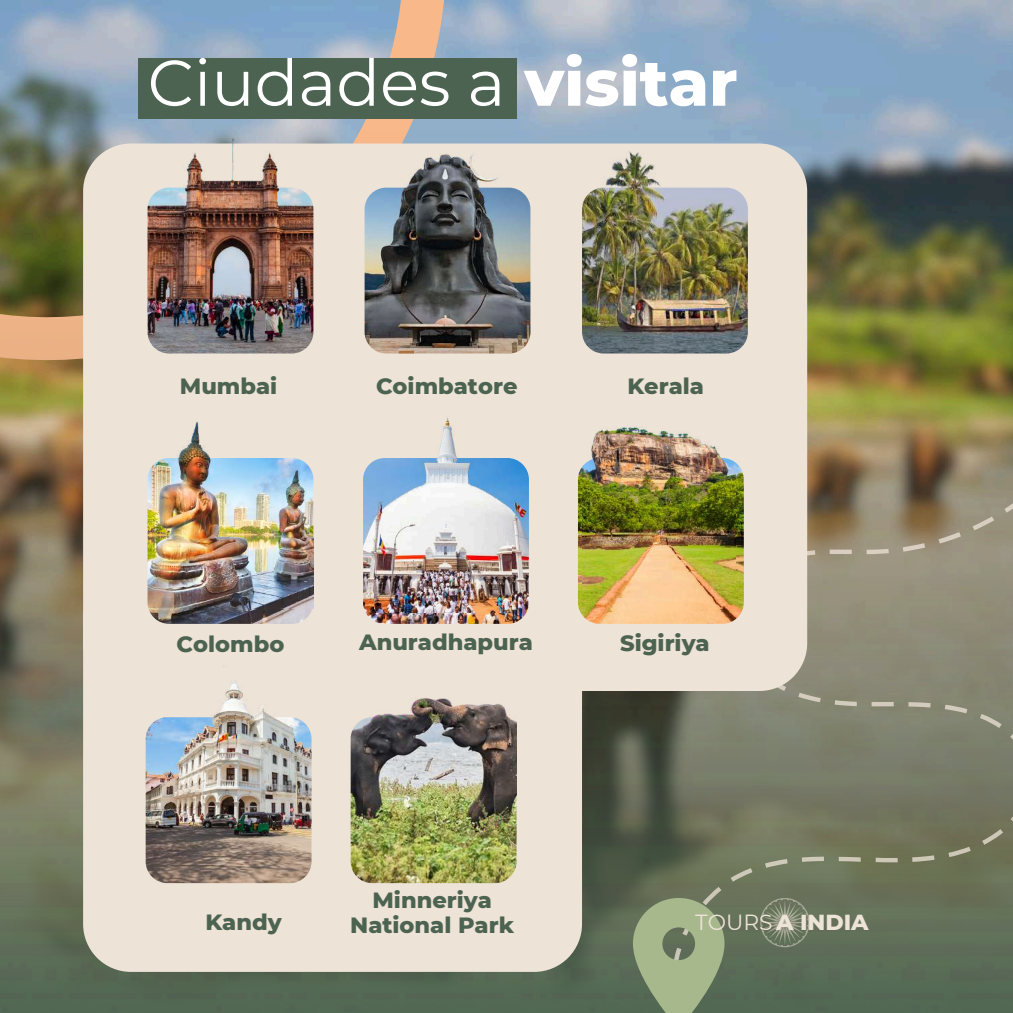
<style>
.page{position:relative;width:1013px;height:1013px;background:#fff}
.page>*{position:absolute;margin:0;border:0;box-sizing:border-box;transform-origin:0 0}
.t1{font:64.38px "Montserrat";color:#fff}
.t2{font:800 22.5px "Montserrat";color:#4d6351}
.t3{font:800 22.12px "Montserrat";color:#ede3d7}
.s1{font-weight:800}
.s2{font-weight:400;font-size:21.88px}
</style>
<div class="page">
<svg style="left:0;top:0;width:607px;height:83px;background:#9dafc4"></svg>
<img style="left:0;top:83px;width:1012px;height:929px">
<svg style="left:656px;top:463px;width:356px;height:548px;background:#777a64"></svg>
<svg style="left:633px;top:898px;width:91px;height:114px;background:#8fa07c"></svg>
<div style="left:83px;top:143px;width:724px;height:548px;background:#ede3d7"></div>
<div style="left:83px;top:571px;width:499px;height:400px;background:#ede3d7"></div>
<img style="left:147px;top:188px;width:166px;height:165px;border-radius:22px">
<img style="left:157px;top:139px;width:143px;height:203px">
<img style="left:364px;top:188px;width:166px;height:165px;border-radius:22px">
<img style="left:377px;top:147px;width:139px;height:195px">
<img style="left:582px;top:188px;width:166px;height:165px;border-radius:22px">
<img style="left:597px;top:146px;width:127px;height:186px">
<img style="left:147px;top:458px;width:166px;height:166px;border-radius:22px">
<img style="left:157px;top:383px;width:157px;height:225px">
<img style="left:363px;top:458px;width:166px;height:165px;border-radius:22px">
<img style="left:374px;top:401px;width:137px;height:211px">
<img style="left:578px;top:458px;width:165px;height:165px;border-radius:22px">
<img style="left:582px;top:379px;width:154px;height:218px">
<img style="left:146px;top:717px;width:165px;height:166px;border-radius:22px">
<img style="left:171px;top:665px;width:131px;height:204px">
<img style="left:350px;top:717px;width:166px;height:166px;border-radius:22px">
<img style="left:363px;top:649px;width:154px;height:220px">
<svg style="left:760px;top:898px;width:49px;height:49px;background:#77816b"></svg>
<div style="left:138px;top:58px;width:378px;height:60px;background:#4d6351"></div>
<h1 class="t1" style="left:148px;top:43px;width:591px">Ciudades a <span class="s1">visitar</span></h1>
<p class="t2" style="left:180px;top:372px;width:99px">Mumbai</p>
<p class="t2" style="left:376px;top:372px;width:143px">Coimbatore</p>
<p class="t2" style="left:627px;top:372px;width:78px">Kerala</p>
<p class="t2" style="left:176px;top:630px;width:109px">Colombo</p>
<p class="t2" style="left:359px;top:628px;width:175px">Anuradhapura</p>
<p class="t2" style="left:620px;top:629px;width:91px">Sigiriya</p>
<p class="t2" style="left:372px;top:886px;width:121px">Minneriya</p>
<p class="t2" style="left:205px;top:907px;width:78px">Kandy</p>
<p class="t2" style="left:350px;top:911px;width:165px">National Park</p>
<p class="t3" style="left:695px;top:908px;width:175px"><span class="s2">TOURS</span> A INDIA</p>
</div>
